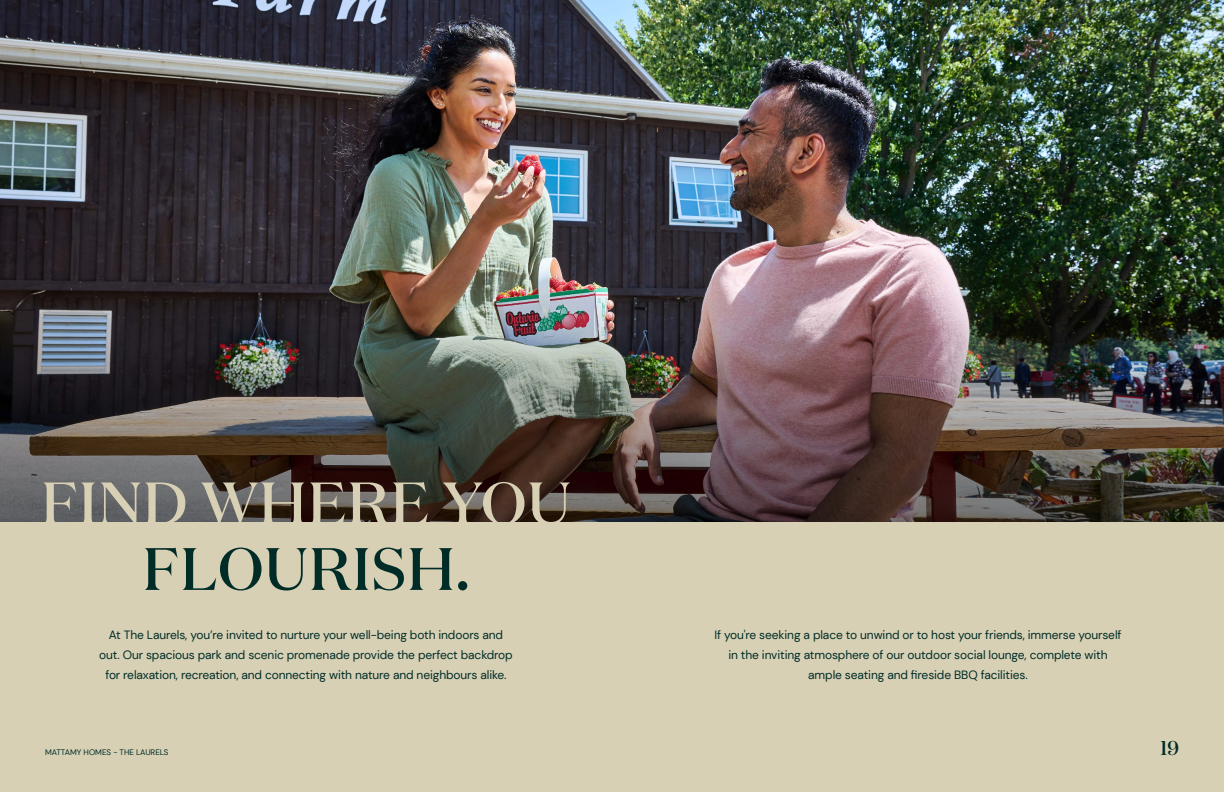
<style>
.page{position:relative;width:1224px;height:792px;background:#fff}
.page>*{position:absolute;margin:0;border:0;box-sizing:border-box;transform-origin:0 0}
.t1{font:500 59.7px "Domaine Display";letter-spacing:.015em;color:#d8d0b4}
.t2{font:500 59.7px "Domaine Display";letter-spacing:.015em;color:#002c28}
.t3{font:500 20px "Domaine Display";color:#002c28}
.t4{font:12px/20px "DM Sans";letter-spacing:-.01em;color:#002c28;text-align:center}
.t5{font:8px "DM Sans";color:#002c28}
</style>
<div class="page">
<div style="left:612px;top:0;width:612px;height:792px;background:#d8d0b4"></div>
<div style="left:0;top:0;width:612px;height:792px;background:#d8d0b4"></div>
<img style="left:0;top:0;width:1224px;height:279px">
<img style="left:0;top:279px;width:1224px;height:243px">
<h1 class="t1" style="left:41px;top:466px;width:532px">FIND WHERE YOU</h1>
<h1 class="t2" style="left:142px;top:531px;width:329px">FLOURISH.</h1>
<p class="t4" style="left:99px;top:625px;width:415px">At The Laurels, you’re invited to nurture your well-being both indoors and out. Our spacious park and scenic promenade provide the perfect backdrop for relaxation, recreation, and connecting with nature and neighbours alike.</p>
<p class="t5" style="left:45px;top:747px;width:125px">MATTAMY HOMES - THE LAURELS</p>
<p class="t4" style="left:714px;top:625px;width:409px">If you're seeking a place to unwind or to host your friends, immerse yourself in the inviting atmosphere of our outdoor social lounge, complete with ample seating and fireside BBQ facilities.</p>
<h2 class="t3" style="left:1160px;top:735px;width:20px">19</h2>
</div>
